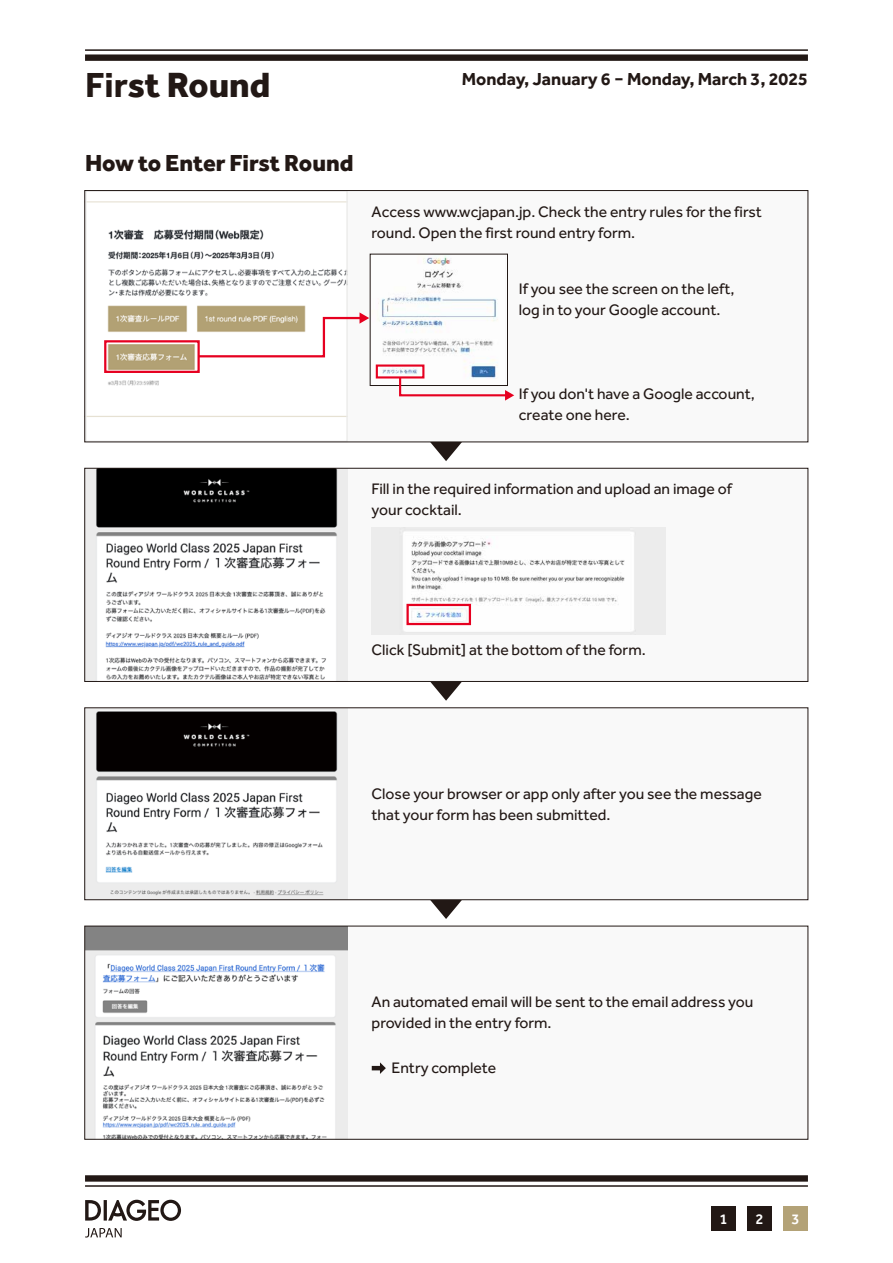
<style>
.page{position:relative;width:893px;height:1263px;background:#fff}
.page>*{position:absolute;margin:0;border:0;box-sizing:border-box;transform-origin:0 0}
.t1{font:800 36px "Effra";color:#221815}
.t2{font:800 24px "Effra";color:#221815}
.t3{font:700 18px "Effra";color:#221815}
.t4{font:15.75px/21px "Effra";color:#221815}
.t5{font:500 15px "Effra";color:#fff}
.s1{font-weight:700}
</style>
<div class="page">
<div style="left:85px;top:191px;width:723px;height:251px;background:#f9f9f9"></div>
<svg style="left:430px;top:442px;width:32px;height:19px"></svg>
<svg style="left:430px;top:682px;width:32px;height:19px"></svg>
<svg style="left:430px;top:900px;width:32px;height:19px"></svg>
<div style="left:85px;top:468px;width:723px;height:213px;background:#f9f9f9"></div>
<div style="left:85px;top:708px;width:723px;height:192px;background:#f9f9f9"></div>
<div style="left:85px;top:926px;width:723px;height:213px;background:#f9f9f9"></div>
<img style="left:372px;top:528px;width:293px;height:107px">
<img style="left:88px;top:201px;width:257px;height:216px">
<img style="left:86px;top:470px;width:261px;height:210px">
<img style="left:86px;top:709px;width:261px;height:189px">
<img style="left:86px;top:928px;width:261px;height:210px">
<div style="left:85px;top:190px;width:263px;height:252px;border:2px solid #ececeb"></div>
<div style="left:84px;top:190px;width:724px;height:252px;border:1px solid #221815"></div>
<div style="left:84px;top:468px;width:724px;height:214px;border:1px solid #221815"></div>
<div style="left:84px;top:707px;width:724px;height:193px;border:1px solid #221815"></div>
<div style="left:84px;top:926px;width:724px;height:214px;border:1px solid #221815"></div>
<img style="left:375px;top:256px;width:121px;height:123px">
<div style="left:370px;top:254px;width:138px;height:132px;border:1px solid #221815"></div>
<svg style="left:398px;top:375px;width:116px;height:26px"></svg>
<div style="left:406px;top:604px;width:65px;height:21px;border:2px solid #e60020"></div>
<svg style="left:85px;top:1200px;width:96px;height:21px"></svg>
<svg style="left:85px;top:1228px;width:37px;height:9px"></svg>
<hr style="left:85px;top:49px;width:723px;height:2px;background:#221815">
<div style="left:85px;top:54px;width:723px;height:7px;background:#221815"></div>
<hr style="left:85px;top:1185px;width:723px;height:2px;background:#221815">
<div style="left:85px;top:1175px;width:723px;height:6px;background:#221815"></div>
<div style="left:712px;top:1206px;width:24px;height:25px;background:#221815"></div>
<div style="left:748px;top:1206px;width:24px;height:25px;background:#221815"></div>
<div style="left:784px;top:1206px;width:24px;height:25px;background:#b3a277"></div>
<div style="left:376px;top:364px;width:48px;height:14px;border:2px solid #e60020"></div>
<svg style="left:196px;top:312px;width:173px;height:47px"></svg>
<div style="left:104px;top:340px;width:96px;height:33px;border:2px solid #e60020"></div>
<svg style="left:372px;top:1062px;width:14px;height:12px"></svg>
<h1 class="t1" style="left:85px;top:63px;width:187px"><span class="s1">Fir</span>st Round</h1>
<p class="t3" style="left:462px;top:68px;width:348px">Monday, January 6 − Monday, March 3, 2025</p>
<h2 class="t2" style="left:85px;top:148px;width:270px">How to Enter First Round</h2>
<p class="t4" style="left:372px;top:201px;width:392px">Access www.wcjapan.jp. Check the entry rules for the first round. Open the first round entry form.</p>
<p class="t4" style="left:519px;top:278px;width:217px">If you see the screen on the left, log in to your Google account.</p>
<p class="t4" style="left:519px;top:383px;width:238px">If you don't have a Google account, create one here.</p>
<p class="t4" style="left:372px;top:478px;width:362px">Fill in the required information and upload an image of your cocktail.</p>
<p class="t4" style="left:372px;top:639px;width:276px">Click [Submit] at the bottom of the form.</p>
<p class="t4" style="left:372px;top:783px;width:392px">Close your browser or app only after you see the message that your form has been submitted.</p>
<p class="t4" style="left:372px;top:991px;width:383px">An automated email will be sent to the email address you provided in the entry form.</p>
<p class="t4" style="left:391px;top:1057px;width:106px">Entry complete</p>
<p class="t5" style="left:720px;top:1210px;width:10px">1</p>
<p class="t5" style="left:756px;top:1210px;width:10px">2</p>
<p class="t5" style="left:792px;top:1210px;width:10px">3</p>
</div>
